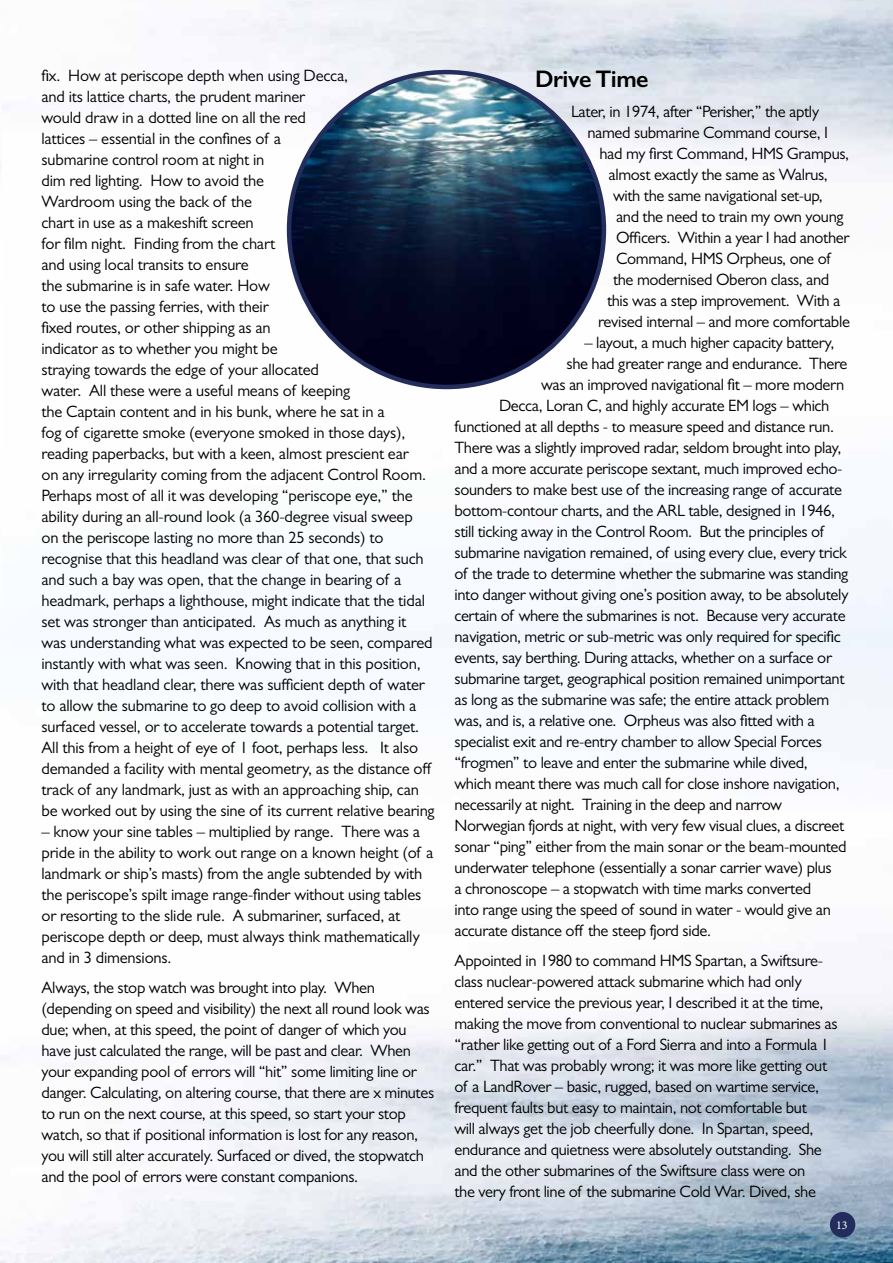
<style>
.page{position:relative;width:893px;height:1263px;background:#fff}
.page>*{position:absolute;margin:0;border:0;box-sizing:border-box;transform-origin:0 0}
.t1{font:600 24px "Gill Sans";letter-spacing:-.02em;color:#000}
.t2{font:16.5px/21px "Gill Sans";letter-spacing:-.02em;color:#000}
.t3{font:12px "Minion Pro";color:#fff}
</style>
<div class="page">
<img style="left:0;top:0;width:893px;height:1263px">
<div style="left:830px;top:1212px;width:25px;height:25px;background:#222d5d;border-radius:50%"></div>
<img style="left:289px;top:72px;width:315px;height:315px;border-radius:157px">
<p class="t2" style="left:41px;top:65px;width:395px">fix. How at periscope depth when using Decca,<br>and its lattice charts, the prudent mariner<br>would draw in a dotted line on all the red<br>lattices – essential in the confines of a<br>submarine control room at night in<br>dim red lighting. How to avoid the<br>Wardroom using the back of the<br>chart in use as a makeshift screen<br>for film night. Finding from the chart<br>and using local transits to ensure<br>the submarine is in safe water. How<br>to use the passing ferries, with their<br>fixed routes, or other shipping as an<br>indicator as to whether you might be<br>straying towards the edge of your allocated<br>water. All these were a useful means of keeping<br>the Captain content and in his bunk, where he sat in a<br>fog of cigarette smoke (everyone smoked in those days), reading paperbacks, but with a keen, almost prescient ear<br>on any irregularity coming from the adjacent Control Room.<br>Perhaps most of all it was developing “periscope eye,” the ability during an all-round look (a 360-degree visual sweep<br>on the periscope lasting no more than 25 seconds) to recognise that this headland was clear of that one, that such and such a bay was open, that the change in bearing of a headmark, perhaps a lighthouse, might indicate that the tidal set was stronger than anticipated. As much as anything it was understanding what was expected to be seen, compared instantly with what was seen. Knowing that in this position, with that headland clear, there was sufficient depth of water to allow the submarine to go deep to avoid collision with a surfaced vessel, or to accelerate towards a potential target.<br>All this from a height of eye of 1 foot, perhaps less. It also demanded a facility with mental geometry, as the distance off track of any landmark, just as with an approaching ship, can be worked out by using the sine of its current relative bearing</p>
<p class="t2" style="left:41px;top:821px;width:393px">– know your sine tables – multiplied by range. There was a pride in the ability to work out range on a known height (of a landmark or ship’s masts) from the angle subtended by with the periscope’s spilt image range-finder without using tables or resorting to the slide rule. A submariner, surfaced, at periscope depth or deep, must always think mathematically and in 3 dimensions.</p>
<p class="t2" style="left:41px;top:977px;width:394px">Always, the stop watch was brought into play. When (depending on speed and visibility) the next all round look was due; when, at this speed, the point of danger of which you have just calculated the range, will be past and clear. When your expanding pool of errors will “hit” some limiting line or danger. Calculating, on altering course, that there are x minutes to run on the next course, at this speed, so start your stop watch, so that if positional information is lost for any reason, you will still alter accurately. Surfaced or dived, the stopwatch and the pool of errors were constant companions.</p>
<h1 class="t1" style="left:535px;top:65px;width:115px">Drive Time</h1>
<p class="t2" style="left:571px;top:101px;width:250px">Later, in 1974, after “Perisher,” the aptly</p>
<p class="t2" style="left:587px;top:122px;width:242px">named submarine Command course, I</p>
<p class="t2" style="left:599px;top:143px;width:251px">had my first Command, HMS Grampus,</p>
<p class="t2" style="left:608px;top:164px;width:221px">almost exactly the same as Walrus,</p>
<p class="t2" style="left:613px;top:185px;width:211px">with the same navigational set-up,</p>
<p class="t2" style="left:616px;top:206px;width:229px">and the need to train my own young</p>
<p class="t2" style="left:616px;top:227px;width:235px">Officers. Within a year I had another</p>
<p class="t2" style="left:616px;top:248px;width:216px">Command, HMS Orpheus, one of</p>
<p class="t2" style="left:613px;top:269px;width:218px">the modernised Oberon class, and</p>
<p class="t2" style="left:607px;top:290px;width:235px">this was a step improvement. With a</p>
<p class="t2" style="left:598px;top:311px;width:253px">revised internal – and more comfortable</p>
<p class="t2" style="left:584px;top:332px;width:251px">– layout, a much higher capacity battery,</p>
<p class="t2" style="left:566px;top:353px;width:283px">she had greater range and endurance. There</p>
<p class="t2" style="left:541px;top:374px;width:305px">was an improved navigational fit – more modern</p>
<p class="t2" style="left:499px;top:395px;width:332px">Decca, Loran C, and highly accurate EM logs – which</p>
<p class="t2" style="left:454px;top:416px;width:381px">functioned at all depths - to measure speed and distance run.</p>
<p class="t2" style="left:454px;top:437px;width:388px">There was a slightly improved radar, seldom brought into play,</p>
<p class="t2" style="left:454px;top:458px;width:390px">and a more accurate periscope sextant, much improved echo-</p>
<p class="t2" style="left:454px;top:479px;width:389px">sounders to make best use of the increasing range of accurate</p>
<p class="t2" style="left:454px;top:500px;width:382px">bottom-contour charts, and the ARL table, designed in 1946,</p>
<p class="t2" style="left:454px;top:521px;width:371px">still ticking away in the Control Room. But the principles of</p>
<p class="t2" style="left:454px;top:542px;width:394px">submarine navigation remained, of using every clue, every trick</p>
<p class="t2" style="left:454px;top:563px;width:395px">of the trade to determine whether the submarine was standing</p>
<p class="t2" style="left:454px;top:584px;width:396px">into danger without giving one’s position away, to be absolutely</p>
<p class="t2" style="left:454px;top:605px;width:393px">certain of where the submarines is not. Because very accurate</p>
<p class="t2" style="left:454px;top:626px;width:388px">navigation, metric or sub-metric was only required for specific</p>
<p class="t2" style="left:454px;top:647px;width:379px">events, say berthing. During attacks, whether on a surface or</p>
<p class="t2" style="left:454px;top:668px;width:392px">submarine target, geographical position remained unimportant</p>
<p class="t2" style="left:454px;top:689px;width:376px">as long as the submarine was safe; the entire attack problem</p>
<p class="t2" style="left:454px;top:710px;width:362px">was, and is, a relative one. Orpheus was also fitted with a</p>
<p class="t2" style="left:454px;top:731px;width:369px">specialist exit and re-entry chamber to allow Special Forces</p>
<p class="t2" style="left:454px;top:752px;width:355px">“frogmen” to leave and enter the submarine while dived,</p>
<p class="t2" style="left:454px;top:773px;width:387px">which meant there was much call for close inshore navigation,</p>
<p class="t2" style="left:454px;top:794px;width:329px">necessarily at night. Training in the deep and narrow</p>
<p class="t2" style="left:454px;top:815px;width:391px">Norwegian fjords at night, with very few visual clues, a discreet</p>
<p class="t2" style="left:454px;top:836px;width:394px">sonar “ping” either from the main sonar or the beam-mounted</p>
<p class="t2" style="left:454px;top:857px;width:379px">underwater telephone (essentially a sonar carrier wave) plus</p>
<p class="t2" style="left:454px;top:878px;width:358px">a chronoscope – a stopwatch with time marks converted</p>
<p class="t2" style="left:454px;top:899px;width:378px">into range using the speed of sound in water - would give an</p>
<p class="t2" style="left:454px;top:920px;width:258px">accurate distance off the steep fjord side.</p>
<p class="t2" style="left:454px;top:949px;width:385px">Appointed in 1980 to command HMS Spartan, a Swiftsure&shy;class nuclear-powered attack submarine which had only entered service the previous year, I described it at the time, making the move from conventional to nuclear submarines as “rather like getting out of a Ford Sierra and into a Formula 1 car.” That was probably wrong; it was more like getting out of a LandRover – basic, rugged, based on wartime service, frequent faults but easy to maintain, not comfortable but<br>will always get the job cheerfully done. In Spartan, speed, endurance and quietness were absolutely outstanding. She and the other submarines of the Swiftsure class were on<br>the very front line of the submarine Cold War. Dived, she</p>
<p class="t3" style="left:836px;top:1217px;width:13px">13</p>
</div>
